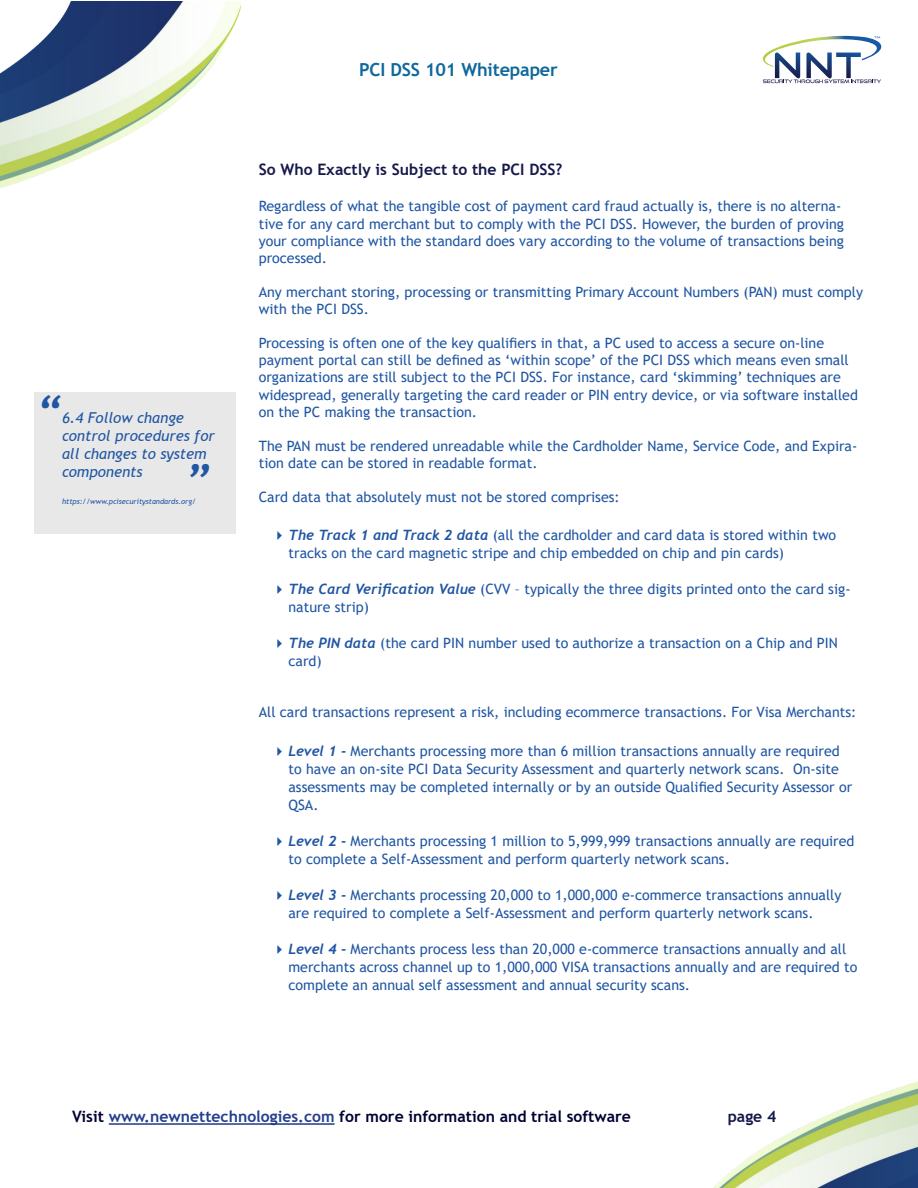
<style>
.page{position:relative;width:918px;height:1188px;background:#fff}
.page>*{position:absolute;margin:0;border:0;box-sizing:border-box;transform-origin:0 0}
.t1{font:italic 700 45px "Trebuchet";color:#2056a3}
.t2{font:700 18px "Trebuchet MS";letter-spacing:-.01em;color:#10689b}
.t3{font:700 15.75px "Trebuchet MS";color:#000032}
.t4{font:700 15.75px "Trebuchet MS";color:#15184a}
.t5{font:italic 15px/18px "Trebuchet MS";color:#2056a3}
.t6{font:14.25px/18px "Trebuchet MS";color:#2056a3}
.t7{font:italic 7.5px "Trebuchet MS";color:#2056a3}
.s1{font-family:"Trebuchet";font-weight:700;font-style:italic}
.s2{color:#253f8e}
</style>
<div class="page">
<svg style="left:763px;top:36px;width:119px;height:47px"></svg>
<div style="left:34px;top:392px;width:202px;height:142px;background:#e8e8e8"></div>
<hr style="left:109px;top:1123px;width:226px;height:2px;background:#253f8e">
<img style="left:0;top:2px;width:241px;height:186px">
<img style="left:713px;top:1081px;width:205px;height:107px">
<div style="left:225px;top:56px;width:468px;height:31px;background:#fff"></div>
<p class="t1" style="left:36px;top:384px;width:28px">“</p>
<p class="t5" style="left:62px;top:409px;width:154px">6.4 Follow change control procedures for all changes to system</p>
<p class="t5" style="left:62px;top:463px;width:82px">components</p>
<p class="t7" style="left:62px;top:497px;width:136px">https://www.pcisecuritystandards.org/</p>
<p class="t1" style="left:184px;top:453px;width:28px">”</p>
<p class="t2" style="left:359px;top:59px;width:200px">PCI DSS 101 Whitepaper</p>
<p class="t4" style="left:259px;top:160px;width:305px">So Who Exactly is Subject to the PCI DSS?</p>
<p class="t6" style="left:259px;top:198px;width:587px;line-height:17.1px">Regardless of what the tangible cost of payment card fraud actually is, there is no alterna&shy;tive for any card merchant but to comply with the PCI DSS. However, the burden of proving your compliance with the standard does vary according to the volume of transactions being processed.</p>
<p class="t6" style="left:259px;top:283px;width:606px;line-height:17.1px">Any merchant storing, processing or transmitting Primary Account Numbers (PAN) must comply with the PCI DSS.</p>
<p class="t6" style="left:259px;top:335px;width:601px;line-height:17.1px">Processing is often one of the key qualifiers in that, a PC used to access a secure on-line payment portal can still be defined as ‘within scope’ of the PCI DSS which means even small organizations are still subject to the PCI DSS. For instance, card ‘skimming’ techniques are widespread, generally targeting the card reader or PIN entry device, or via software installed on the PC making the transaction.</p>
<p class="t6" style="left:259px;top:437px;width:600px;line-height:17.1px">The PAN must be rendered unreadable while the Cardholder Name, Service Code, and Expira&shy;tion date can be stored in readable format.</p>
<p class="t6" style="left:259px;top:488px;width:363px">Card data that absolutely must not be stored comprises:</p>
<p class="t6" style="left:288px;top:526px;width:549px"><span class="s1">The Track 1 and Track 2 data</span> (all the cardholder and card data is stored within two tracks on the card magnetic stripe and chip embedded on chip and pin cards)</p>
<p class="t6" style="left:288px;top:580px;width:564px"><span class="s1">The Card Verification Value</span> (CVV – typically the three digits printed onto the card sig&shy;nature strip)</p>
<p class="t6" style="left:288px;top:634px;width:551px"><span class="s1">The PIN data</span> (the card PIN number used to authorize a transaction on a Chip and PIN card)</p>
<p class="t6" style="left:259px;top:703px;width:599px">All card transactions represent a risk, including ecommerce transactions. For Visa Merchants:</p>
<p class="t6" style="left:288px;top:742px;width:565px"><span class="s1">Level 1 -</span> Merchants processing more than 6 million transactions annually are required to have an on-site PCI Data Security Assessment and quarterly network scans. On-site assessments may be completed internally or by an outside Qualified Security Assessor or QSA.</p>
<p class="t6" style="left:288px;top:832px;width:567px"><span class="s1">Level 2 -</span> Merchants processing 1 million to 5,999,999 transactions annually are required to complete a Self-Assessment and perform quarterly network scans.</p>
<p class="t6" style="left:288px;top:886px;width:555px"><span class="s1">Level 3 -</span> Merchants processing 20,000 to 1,000,000 e-commerce transactions annually are required to complete a Self-Assessment and perform quarterly network scans.</p>
<p class="t6" style="left:288px;top:940px;width:570px"><span class="s1">Level 4 -</span> Merchants process less than 20,000 e-commerce transactions annually and all merchants across channel up to 1,000,000 VISA transactions annually and are required to complete an annual self assessment and annual security scans.</p>
<p class="t3" style="left:72px;top:1107px;width:560px">Visit <span class="s2">www.newnettechnologies.com</span> for more information and trial software</p>
<p class="t4" style="left:728px;top:1107px;width:50px">page 4</p>
</div>
